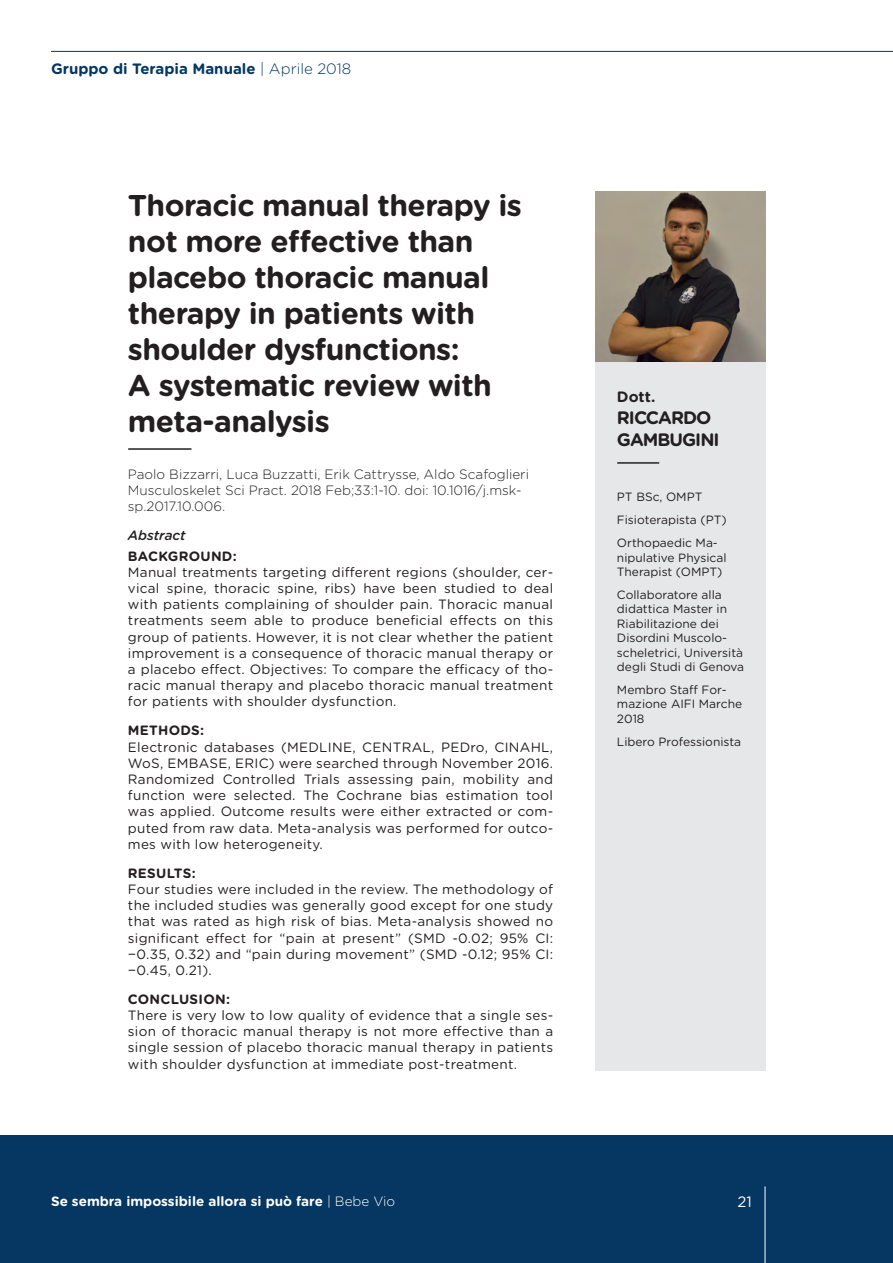
<style>
.page{position:relative;width:893px;height:1263px;background:#fff}
.page>*{position:absolute;margin:0;border:0;box-sizing:border-box;transform-origin:0 0}
.t1{font:700 30px/36px "Gotham Rounded";letter-spacing:-.02em;color:#231f20}
.t2{font:700 18px/21.6px "Gotham Rounded";letter-spacing:-.055em;color:#231f20}
.t3{font:700 15px "Gotham Rounded";color:#053762}
.t4{font:700 15px "Gotham Rounded";color:#231f20}
.t5{font:15px "Gotham Rounded";color:#fff}
.t6{font:13.5px/16.2px "Gotham Rounded";letter-spacing:.02em;color:#231f20;text-align:justify}
.t7{font:300 13.5px/16.2px "Gotham Rounded";color:#231f20}
.t8{font:700 13.5px "Gotham Rounded";color:#fff}
.t9{font:700 13.5px "Gotham Rounded";letter-spacing:.02em;color:#231f20}
.t10{font:italic 500 13.5px "Gotham Rounded";color:#231f20}
.t11{font:12px/14.4px "Gotham Rounded";color:#231f20}
.s1{font-weight:300}
</style>
<div class="page">
<div style="left:0;top:1135px;width:893px;height:128px;background:#053762"></div>
<hr style="left:765px;top:1186px;width:1px;height:77px;background:#fff">
<hr style="left:51px;top:51px;width:842px;height:1px;background:#053762">
<hr style="left:0;top:0;width:1px;height:78px;background:#e6e7e9">
<hr style="left:129px;top:448px;width:62px;height:2px;background:#231f20">
<div style="left:596px;top:192px;width:170px;height:879px;background:#e6e7e9"></div>
<img style="left:596px;top:192px;width:170px;height:170px">
<hr style="left:618px;top:462px;width:41px;height:2px;background:#231f20">
<p class="t3" style="left:51px;top:57px;width:302px">Gruppo di Terapia Manuale <span class="s1">| Aprile 2018</span></p>
<p class="t1" style="left:128px;top:186px;width:395px">Thoracic manual therapy is not more effective than placebo thoracic manual therapy in patients with shoulder dysfunctions:<br>A systematic review with meta-analysis</p>
<p class="t7" style="left:128px;top:465px;width:403px">Paolo Bizzarri, Luca Buzzatti, Erik Cattrysse, Aldo Scafoglieri</p>
<p class="t7" style="left:128px;top:481px;width:395px">Musculoskelet Sci Pract. 2018 Feb;33:1-10. doi: 10.1016/j.msk&shy;sp.2017.10.006.</p>
<p class="t10" style="left:128px;top:526px;width:59px">Abstract</p>
<p class="t9" style="left:128px;top:546px;width:110px">BACKGROUND:</p>
<p class="t6" style="left:128px;top:563px;width:427px">Manual treatments targeting different regions (shoulder, cer&shy;vical spine, thoracic spine, ribs) have been studied to deal with patients complaining of shoulder pain. Thoracic manual treatments seem able to produce beneficial effects on this group of patients. However, it is not clear whether the patient improvement is a consequence of thoracic manual therapy or a placebo effect. Objectives: To compare the efficacy of tho&shy;racic manual therapy and placebo thoracic manual treatment for patients with shoulder dysfunction.</p>
<p class="t9" style="left:128px;top:721px;width:78px">METHODS:</p>
<p class="t6" style="left:128px;top:738px;width:427px">Electronic databases (MEDLINE, CENTRAL, PEDro, CINAHL, WoS, EMBASE, ERIC) were searched through November 2016.<br>Randomized Controlled Trials assessing pain, mobility and function were selected. The Cochrane bias estimation tool was applied. Outcome results were either extracted or com&shy;puted from raw data. Meta-analysis was performed for outco&shy;mes with low heterogeneity.</p>
<p class="t9" style="left:128px;top:863px;width:69px">RESULTS:</p>
<p class="t6" style="left:128px;top:880px;width:427px">Four studies were included in the review. The methodology of the included studies was generally good except for one study that was rated as high risk of bias. Meta-analysis showed no significant effect for “pain at present” (SMD -0.02; 95% CI: −0.35, 0.32) and “pain during movement” (SMD -0.12; 95% CI: −0.45, 0.21).</p>
<p class="t9" style="left:128px;top:989px;width:104px">CONCLUSION:</p>
<p class="t6" style="left:128px;top:1006px;width:427px">There is very low to low quality of evidence that a single ses&shy;sion of thoracic manual therapy is not more effective than a single session of placebo thoracic manual therapy in patients with shoulder dysfunction at immediate post-treatment.</p>
<p class="t8" style="left:51px;top:1191px;width:346px">Se sembra impossibile allora si può fare <span class="s1">| Bebe Vio</span></p>
<p class="t4" style="left:617px;top:386px;width:40px">Dott.</p>
<p class="t2" style="left:617px;top:406px;width:104px">RICCARDO<br>GAMBUGINI</p>
<p class="t11" style="left:617px;top:489px;width:87px">PT BSc, OMPT</p>
<p class="t11" style="left:617px;top:512px;width:111px">Fisioterapista (PT)</p>
<p class="t11" style="left:617px;top:535px;width:111px">Orthopaedic Ma&shy;nipulative Physical<br>Therapist (OMPT)</p>
<p class="t11" style="left:617px;top:587px;width:129px">Collaboratore alla didattica Master in<br>Riabilitazione dei<br>Disordini Muscolo&shy;scheletrici, Università degli Studi di Genova</p>
<p class="t11" style="left:617px;top:682px;width:127px">Membro Staff For&shy;mazione AIFI Marche<br>2018</p>
<p class="t11" style="left:617px;top:734px;width:126px">Libero Professionista</p>
<p class="t5" style="left:737px;top:1191px;width:16px">21</p>
</div>
